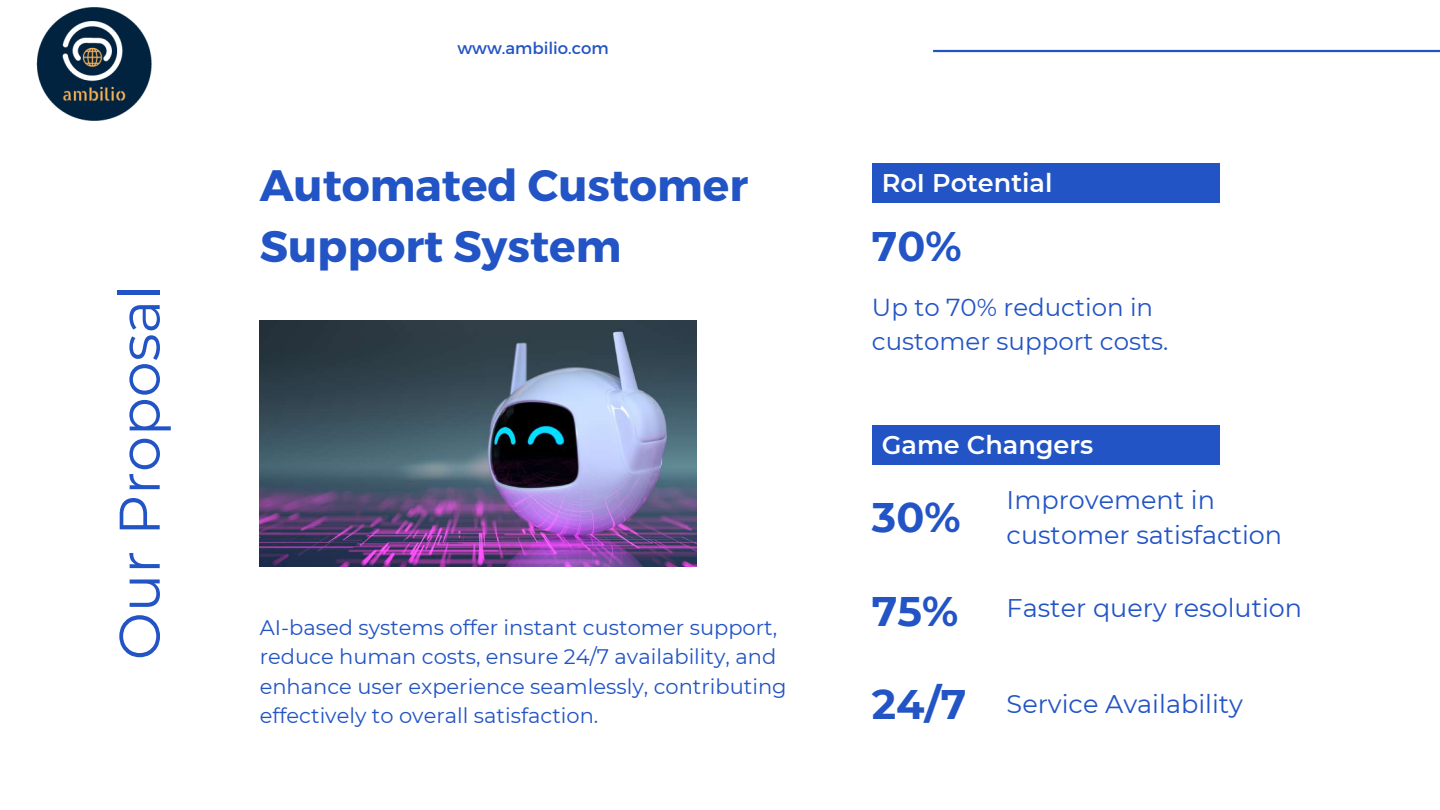
<style>
.page{position:relative;width:1440px;height:810px;background:#fff}
.page>*{position:absolute;margin:0;border:0;box-sizing:border-box;transform-origin:0 0}
.t1{font:57.2px "Montserrat";color:#2254c5}
.t2{font:700 44px/61.5px "Montserrat";color:#2254c5}
.t3{font:700 41.3px "Montserrat";color:#2254c5}
.t4{font:25.5px/35.2px "Montserrat";color:#2254c5}
.t5{font:600 25.5px "Montserrat";color:#fff}
.t6{font:24.5px/33.8px "Montserrat";color:#2254c5}
.t7{font:21px/29.2px "Montserrat";color:#2254c5}
.t8{font:16.6px "Montserrat";color:#2254c5}
.s1{font-weight:700;font-size:41.3px}
</style>
<div class="page">
<hr style="left:933px;top:50px;width:507px;height:2px;background:#2254c5">
<img style="left:36px;top:7px;width:116px;height:114px">
<div style="left:872px;top:164px;width:348px;height:39px;background:#2254c5"></div>
<div style="left:872px;top:426px;width:348px;height:39px;background:#2254c5"></div>
<img style="left:260px;top:321px;width:437px;height:246px">
<h1 class="t1" style="left:104px;top:660px;width:377px;rotate:-90deg">Our Proposal</h1>
<p class="t8" style="left:457px;top:38px;width:153px">www.ambilio.com</p>
<h2 class="t2" style="left:260px;top:152px;width:490px">Automated Customer<br>Support System</h2>
<p class="t7" style="left:260px;top:613px;width:528px">AI-based systems offer instant customer support, reduce human costs, ensure 24/7 availability, and enhance user experience seamlessly, contributing effectively to overall satisfaction.</p>
<p class="t5" style="left:882px;top:167px;width:172px">RoI Potential</p>
<h3 class="t3" style="left:872px;top:221px;width:91px">70%</h3>
<p class="t6" style="left:872px;top:291px;width:298px">Up to 70% reduction in customer support costs.</p>
<p class="t5" style="left:882px;top:429px;width:213px">Game Changers</p>
<h3 class="t3" style="left:872px;top:492px;width:90px">30%</h3>
<p class="t4" style="left:1007px;top:482px;width:277px">Improvement in customer satisfaction</p>
<p class="t4" style="left:872px;top:590px;width:432px"><span class="s1">75%</span> Faster query resolution</p>
<p class="t4" style="left:872px;top:686px;width:373px"><span class="s1">24/7</span> Service Availability</p>
</div>
